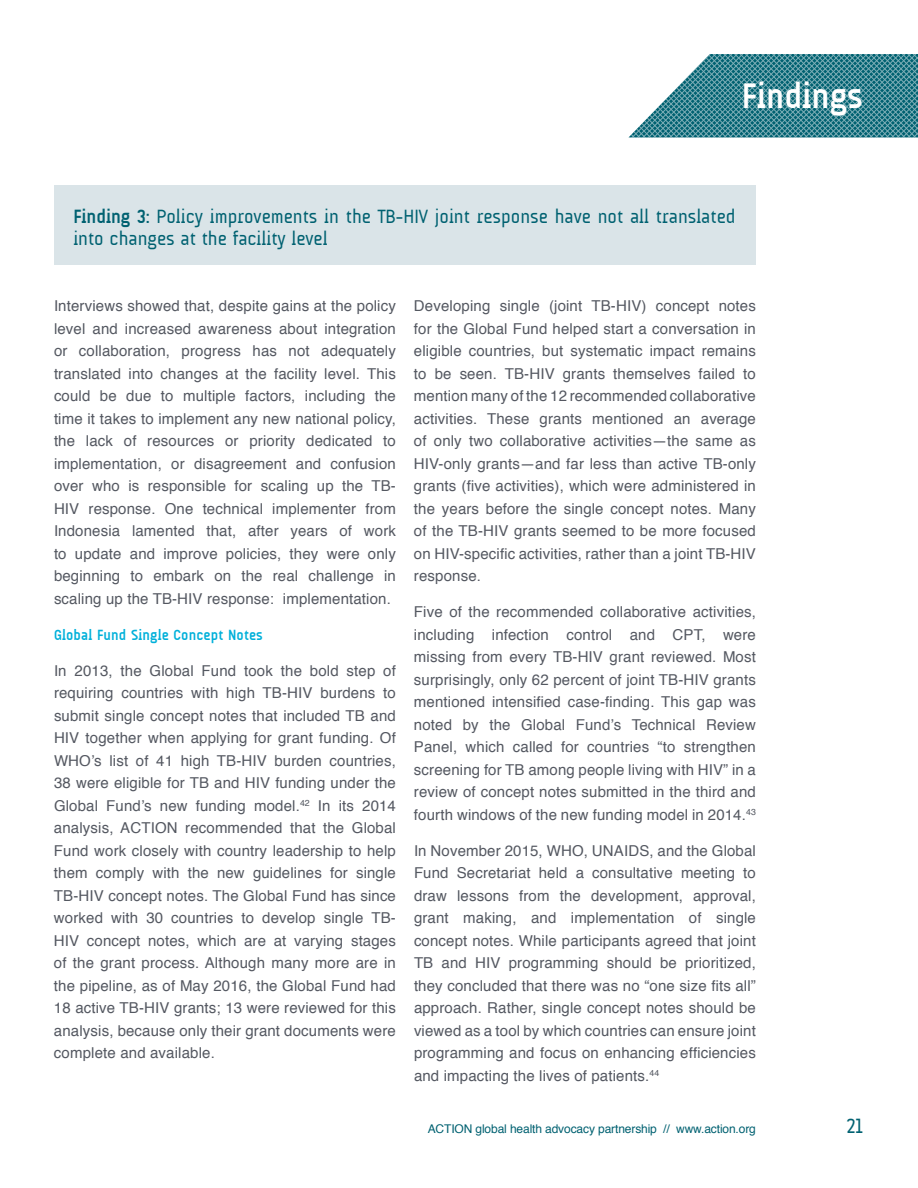
<style>
.page{position:relative;width:918px;height:1188px;background:#fff}
.page>*{position:absolute;margin:0;border:0;box-sizing:border-box;transform-origin:0 0}
.t1{font:700 36px "A Udimat";color:#fff}
.t2{font:21px "A Udimat";color:#006171}
.t3{font:19.5px/22.5px "A Udimat";color:#006171}
.t4{font:15px/22.5px "Helvetica";letter-spacing:.01em;color:#545861;text-align:justify}
.t5{font:700 15px "A Udimat";letter-spacing:.01em;color:#00b0da}
.t6{font:12px "Helvetica";letter-spacing:-.01em;color:#006171}
.s1{font-weight:700}
</style>
<div class="page">
<svg style="left:629px;top:54px;width:289px;height:83px"></svg>
<div style="left:54px;top:186px;width:702px;height:79px;background:#dae4e8"></div>
<h1 class="t1" style="left:742px;top:75px;width:122px">Findings</h1>
<h3 class="t3" style="left:73px;top:205px;width:664px"><span class="s1">Finding 3:</span> Policy improvements in the TB-HIV joint response have not all translated into changes at the facility level</h3>
<p class="t4" style="left:54px;top:295px;width:344px">Interviews showed that, despite gains at the policy level and increased awareness about integration or collaboration, progress has not adequately translated into changes at the facility level. This could be due to multiple factors, including the time it takes to implement any new national policy, the lack of resources or priority dedicated to implementation, or disagreement and confusion over who is responsible for scaling up the TB-HIV response. One technical implementer from Indonesia lamented that, after years of work to update and improve policies, they were only beginning to embark on the real challenge in scaling up the TB-HIV response: implementation.</p>
<p class="t5" style="left:54px;top:626px;width:210px">Global Fund Single Concept Notes</p>
<p class="t4" style="left:54px;top:659px;width:344px">In 2013, the Global Fund took the bold step of requiring countries with high TB-HIV burdens to submit single concept notes that included TB and HIV together when applying for grant funding. Of WHO’s list of 41 high TB-HIV burden countries, 38 were eligible for TB and HIV funding under the Global Fund’s new funding model.<sup>42</sup> In its 2014 analysis, ACTION recommended that the Global Fund work closely with country leadership to help them comply with the new guidelines for single TB-HIV concept notes. The Global Fund has since worked with 30 countries to develop single TB-HIV concept notes, which are at varying stages of the grant process. Although many more are in the pipeline, as of May 2016, the Global Fund had 18 active TB-HIV grants; 13 were reviewed for this analysis, because only their grant documents were complete and available.</p>
<p class="t4" style="left:414px;top:295px;width:343px">Developing single (joint TB-HIV) concept notes for the Global Fund helped start a conversation in eligible countries, but systematic impact remains to be seen. TB-HIV grants themselves failed to mention many of the 12 recommended collaborative activities. These grants mentioned an average of only two collaborative activities—the same as HIV-only grants—and far less than active TB-only grants (five activities), which were administered in the years before the single concept notes. Many of the TB-HIV grants seemed to be more focused on HIV-specific activities, rather than a joint TB-HIV response.</p>
<p class="t4" style="left:414px;top:601px;width:344px">Five of the recommended collaborative activities, including infection control and CPT, were missing from every TB-HIV grant reviewed. Most surprisingly, only 62 percent of joint TB-HIV grants mentioned intensified case-finding. This gap was noted by the Global Fund’s Technical Review Panel, which called for countries “to strengthen screening for TB among people living with HIV” in a review of concept notes submitted in the third and fourth windows of the new funding model in 2014.<sup>43</sup></p>
<p class="t4" style="left:414px;top:839px;width:343px">In November 2015, WHO, UNAIDS, and the Global Fund Secretariat held a consultative meeting to draw lessons from the development, approval, grant making, and implementation of single concept notes. While participants agreed that joint TB and HIV programming should be prioritized, they concluded that there was no “one size fits all” approach. Rather, single concept notes should be viewed as a tool by which countries can ensure joint programming and focus on enhancing efficiencies and impacting the lives of patients.<sup>44</sup></p>
<p class="t6" style="left:428px;top:1120px;width:330px">ACTION global health advocacy partnership // www.action.org</p>
<h2 class="t2" style="left:846px;top:1114px;width:18px">21</h2>
</div>
